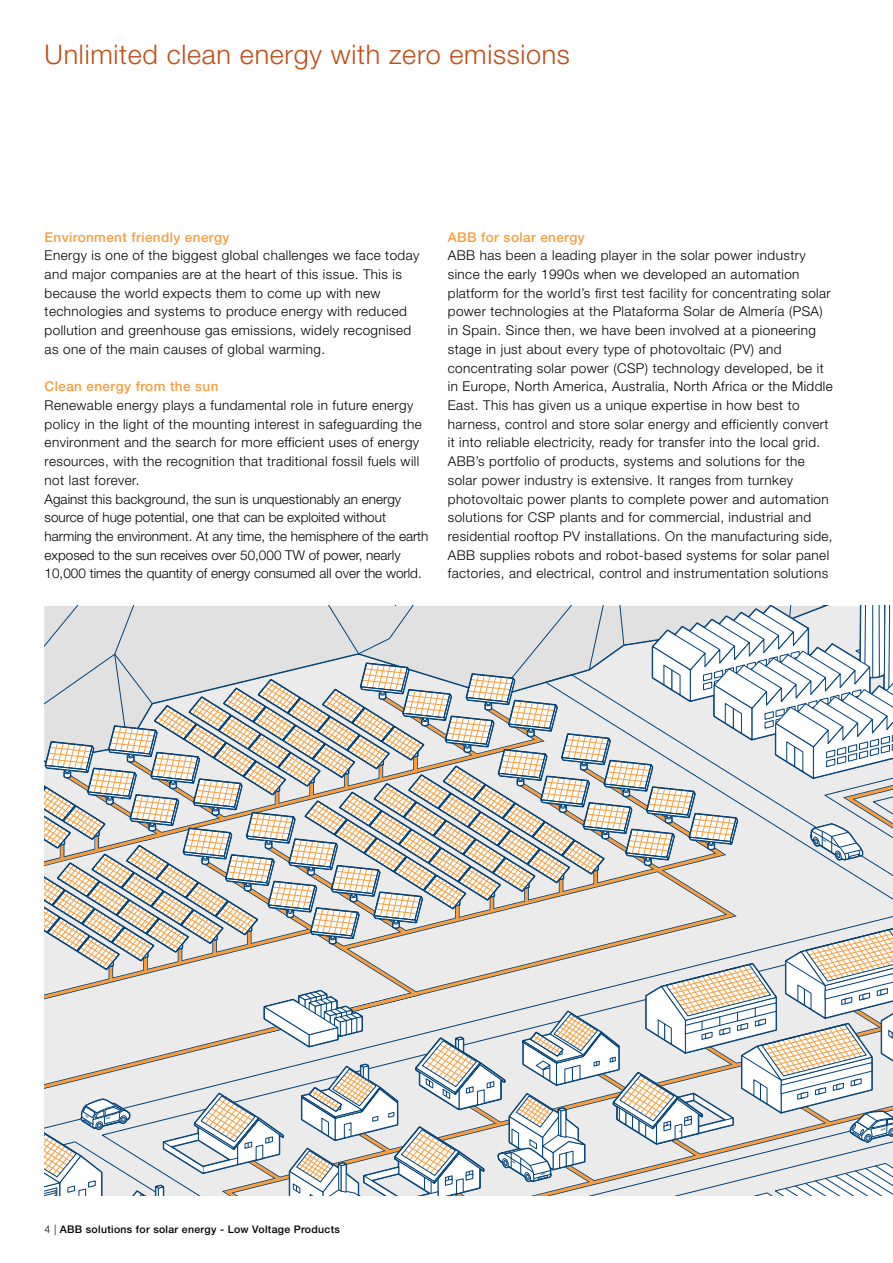
<style>
.page{position:relative;width:893px;height:1263px;background:#fff}
.page>*{position:absolute;margin:0;border:0;box-sizing:border-box;transform-origin:0 0}
.t1{font:300 27px "Helvetica Neue LT Std";letter-spacing:.025em;color:#be4f18}
.t2{font:300 13.5px/18.8px "Helvetica Neue LT Std";letter-spacing:.03em;color:#000}
.t3{font:300 13.5px/18.8px "Helvetica Neue LT Std";color:#000}
.t4{font:500 13.5px "Helvetica Neue LT Std";letter-spacing:.03em;color:#f99d3e}
.t5{font:500 10.5px "Helvetica Neue LT Std";letter-spacing:.03em;color:#000}
.s1{font-weight:300}
</style>
<div class="page">
<svg style="left:44px;top:606px;width:849px;height:590px"></svg>
<h1 class="t1" style="left:45px;top:38px;width:527px">Unlimited clean energy with zero emissions</h1>
<p class="t4" style="left:45px;top:229px;width:186px">Environment friendly energy</p>
<p class="t2" style="left:45px;top:246px;width:376px">Energy is one of the biggest global challenges we face today and major companies are at the heart of this issue. This is because the world expects them to come up with new technologies and systems to produce energy with reduced pollution and greenhouse gas emissions, widely recognised as one of the main causes of global warming.</p>
<p class="t4" style="left:45px;top:378px;width:175px">Clean energy from the sun</p>
<p class="t3" style="left:45px;top:395px;width:385px">Renewable energy plays a fundamental role in future energy policy in the light of the mounting interest in safeguarding the environment and the search for more efficient uses of energy resources, with the recognition that traditional fossil fuels will not last forever.<br>Against this background, the sun is unquestionably an energy source of huge potential, one that can be exploited without harming the environment. At any time, the hemisphere of the earth exposed to the sun receives over 50,000 TW of power, nearly 10,000 times the quantity of energy consumed all over the world.</p>
<p class="t4" style="left:448px;top:229px;width:139px">ABB for solar energy</p>
<p class="t2" style="left:448px;top:246px;width:386px">ABB has been a leading player in the solar power industry since the early 1990s when we developed an automation platform for the world’s first test facility for concentrating solar power technologies at the Plataforma Solar de Almería (PSA) in Spain. Since then, we have been involved at a pioneering stage in just about every type of photovoltaic (PV) and concentrating solar power (CSP) technology developed, be it in Europe, North America, Australia, North Africa or the Middle East. This has given us a unique expertise in how best to harness, control and store solar energy and efficiently convert it into reliable electricity, ready for transfer into the local grid.<br>ABB’s portfolio of products, systems and solutions for the solar power industry is extensive. It ranges from turnkey photovoltaic power plants to complete power and automation solutions for CSP plants and for commercial, industrial and residential rooftop PV installations. On the manufacturing side, ABB supplies robots and robot-based systems for solar panel factories, and electrical, control and instrumentation solutions</p>
<p class="t5" style="left:45px;top:1223px;width:297px"><span class="s1">4 |</span> ABB solutions for solar energy - Low Voltage Products</p>
</div>
